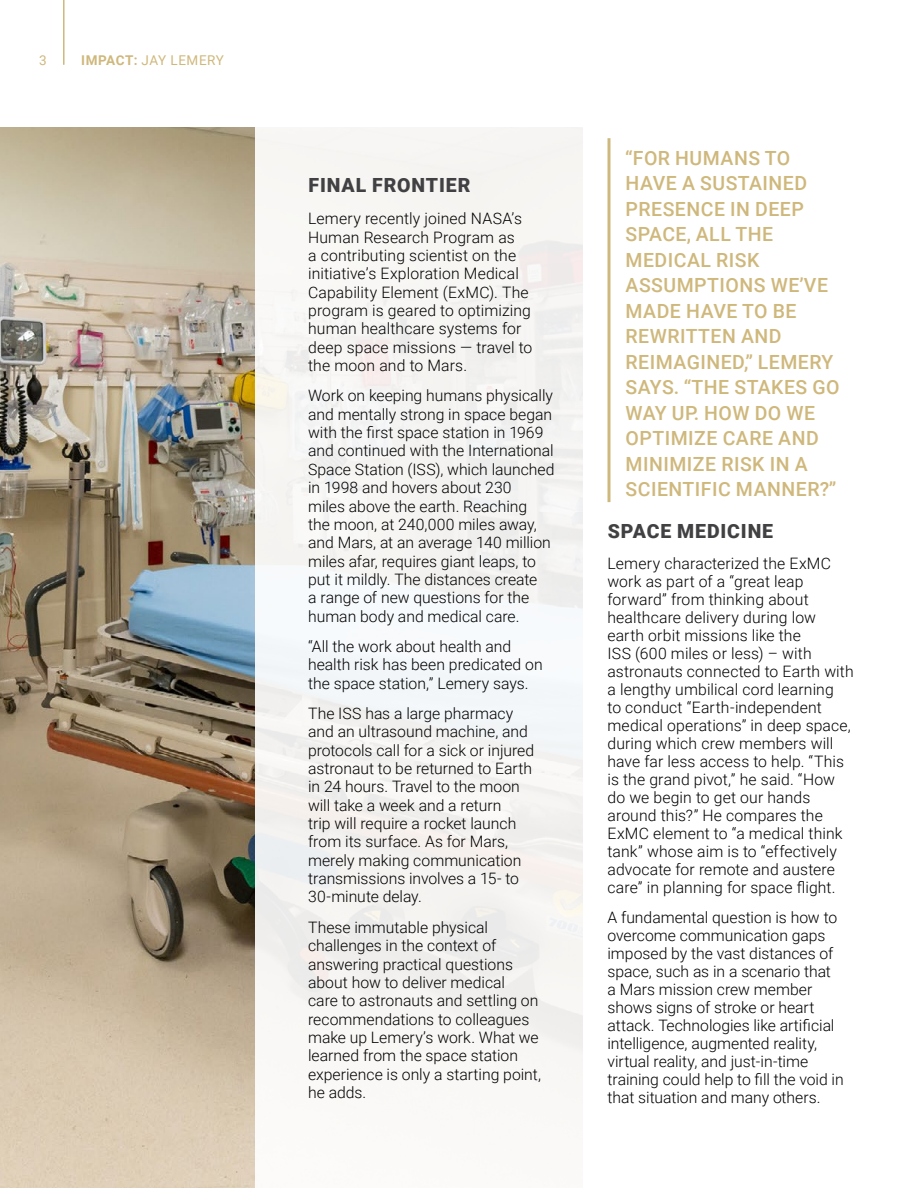
<style>
.page{position:relative;width:918px;height:1188px;background:#fff}
.page>*{position:absolute;margin:0;border:0;box-sizing:border-box;transform-origin:0 0}
.t1{font:500 19.5px/25.5px "Roboto";letter-spacing:.025em;color:#cfb87c}
.t2{font:900 19.5px "Roboto";letter-spacing:.045em;color:#414042}
.t3{font:300 15.75px/18.3px "Roboto";color:#000}
.t4{font:13.5px "Roboto";letter-spacing:.045em;color:#cfb87c}
.t5{font:13.5px "Roboto";color:#cfb87c}
.s1{font-weight:700}
</style>
<div class="page">
<img style="left:0;top:128px;width:255px;height:1060px">
<div style="left:255px;top:108px;width:331px;height:1080px;background:#f6f6f4"></div>
<hr style="left:608px;top:138px;width:2px;height:364px;background:#cfb87c">
<hr style="left:63px;top:0;width:2px;height:65px;background:#cfb87c">
<p class="t5" style="left:39px;top:51px;width:9px">3</p>
<p class="t4" style="left:81px;top:51px;width:144px"><span class="s1">IMPACT:</span> JAY LEMERY</p>
<p class="t2" style="left:308px;top:172px;width:163px">FINAL FRONTIER</p>
<p class="t3" style="left:308px;top:209px;width:226px">Lemery recently joined NASA’s<br>Human Research Program as<br>a contributing scientist on the initiative’s Exploration Medical<br>Capability Element (ExMC). The program is geared to optimizing human healthcare systems for deep space missions — travel to the moon and to Mars.</p>
<p class="t3" style="left:308px;top:386px;width:248px">Work on keeping humans physically and mentally strong in space began with the first space station in 1969 and continued with the International Space Station (ISS), which launched in 1998 and hovers about 230<br>miles above the earth. Reaching<br>the moon, at 240,000 miles away, and Mars, at an average 140 million miles afar, requires giant leaps, to put it mildly. The distances create<br>a range of new questions for the human body and medical care.</p>
<p class="t3" style="left:308px;top:637px;width:236px">“All the work about health and health risk has been predicated on the space station,” Lemery says.</p>
<p class="t3" style="left:308px;top:704px;width:228px">The ISS has a large pharmacy and an ultrasound machine, and protocols call for a sick or injured astronaut to be returned to Earth in 24 hours. Travel to the moon will take a week and a return<br>trip will require a rocket launch from its surface. As for Mars, merely making communication transmissions involves a 15- to<br>30-minute delay.</p>
<p class="t3" style="left:308px;top:918px;width:234px">These immutable physical challenges in the context of answering practical questions about how to deliver medical<br>care to astronauts and settling on recommendations to colleagues make up Lemery’s work. What we learned from the space station experience is only a starting point, he adds.</p>
<p class="t1" style="left:625px;top:144px;width:216px">“FOR HUMANS TO<br>HAVE A SUSTAINED<br>PRESENCE IN DEEP<br>SPACE, ALL THE<br>MEDICAL RISK<br>ASSUMPTIONS WE’VE<br>MADE HAVE TO BE<br>REWRITTEN AND<br>REIMAGINED,” LEMERY<br>SAYS. “THE STAKES GO<br>WAY UP. HOW DO WE<br>OPTIMIZE CARE AND<br>MINIMIZE RISK IN A<br>SCIENTIFIC MANNER?”</p>
<p class="t2" style="left:608px;top:517px;width:167px">SPACE MEDICINE</p>
<p class="t3" style="left:608px;top:554px;width:248px">Lemery characterized the ExMC work as part of a “great leap forward” from thinking about healthcare delivery during low earth orbit missions like the<br>ISS (600 miles or less) – with astronauts connected to Earth with a lengthy umbilical cord learning<br>to conduct “Earth-independent medical operations” in deep space, during which crew members will have far less access to help. “This is the grand pivot,” he said. “How do we begin to get our hands around this?” He compares the<br>ExMC element to “a medical think tank” whose aim is to “effectively advocate for remote and austere care” in planning for space flight.</p>
<p class="t3" style="left:608px;top:908px;width:238px">A fundamental question is how to overcome communication gaps imposed by the vast distances of space, such as in a scenario that<br>a Mars mission crew member shows signs of stroke or heart attack. Technologies like artificial intelligence, augmented reality, virtual reality, and just-in-time training could help to fill the void in that situation and many others.</p>
</div>
